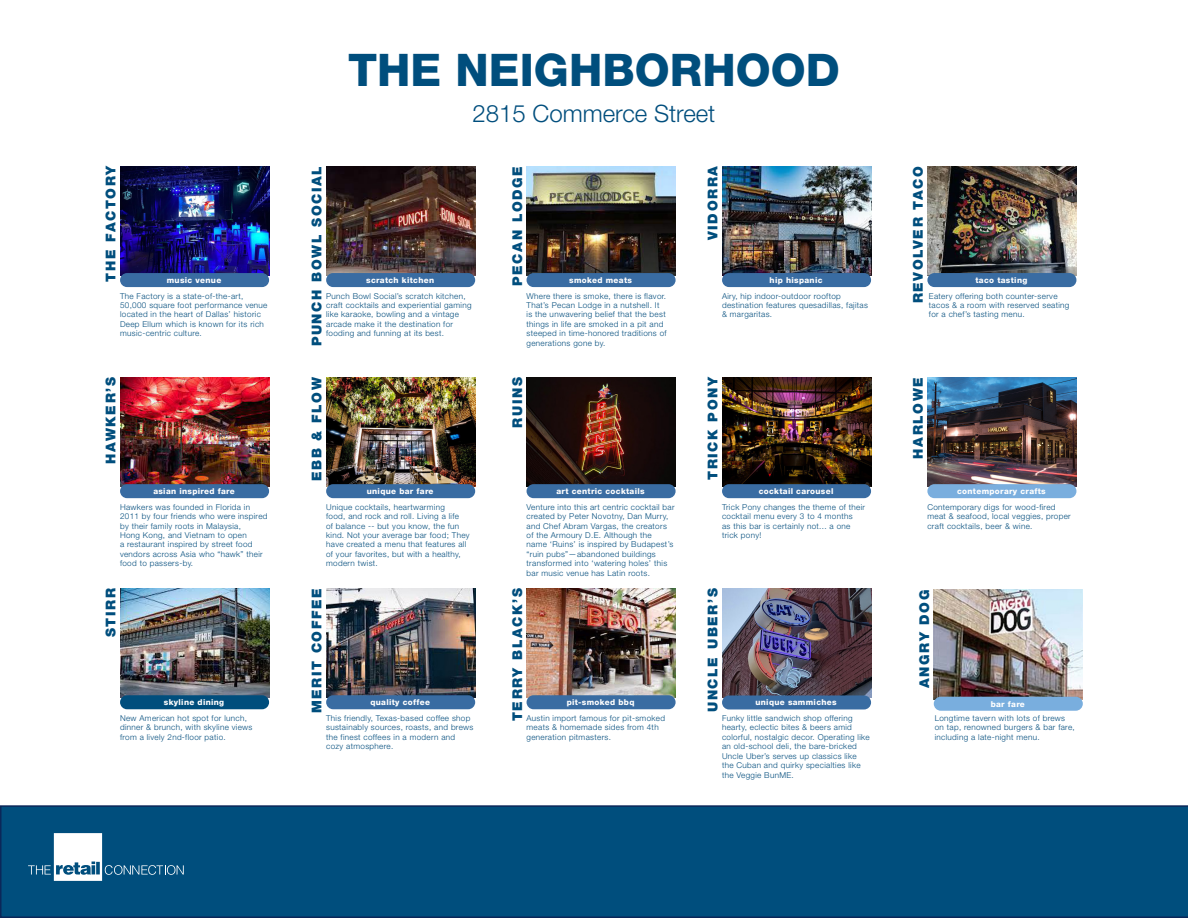
<style>
.page{position:relative;width:1188px;height:918px;background:#fff}
.page>*{position:absolute;margin:0;border:0;box-sizing:border-box;transform-origin:0 0}
.t1{font:800 45px "Helvetica Neue LT Std";color:#004e7d}
.t2{font:300 24px "Helvetica Neue LT Std";color:#004e7d}
.t3{font:900 13.5px "Helvetica Neue LT Std";letter-spacing:.12em;color:#004e7d}
.t4{font:300 8.1px/9.4px "Helvetica Neue LT Std";letter-spacing:.04em;color:#034d7d}
.t5{font:800 8.1px "Helvetica Neue LT Std";letter-spacing:.04em;color:#fff}
</style>
<div class="page">
<div style="left:0;top:805px;width:1188px;height:113px;background:#004e7d"></div>
<svg style="left:28px;top:833px;width:156px;height:48px"></svg>
<img style="left:120px;top:166px;width:149px;height:110px">
<img style="left:120px;top:377px;width:149px;height:110px">
<img style="left:120px;top:588px;width:149px;height:110px">
<img style="left:527px;top:166px;width:149px;height:110px">
<img style="left:527px;top:377px;width:149px;height:110px">
<img style="left:527px;top:588px;width:149px;height:110px">
<img style="left:326px;top:166px;width:149px;height:110px">
<img style="left:326px;top:377px;width:149px;height:110px">
<img style="left:326px;top:588px;width:149px;height:110px">
<img style="left:722px;top:166px;width:149px;height:110px">
<img style="left:722px;top:377px;width:149px;height:110px">
<img style="left:934px;top:590px;width:148px;height:109px">
<img style="left:927px;top:166px;width:149px;height:110px">
<img style="left:927px;top:377px;width:149px;height:110px">
<img style="left:722px;top:589px;width:149px;height:109px">
<div style="left:120px;top:273px;width:149px;height:14px;background:#396ca2;border-radius:7px"></div>
<div style="left:120px;top:484px;width:149px;height:14px;background:#396ca2;border-radius:7px"></div>
<div style="left:120px;top:695px;width:149px;height:14px;background:#004e7d;border-radius:7px"></div>
<div style="left:527px;top:273px;width:149px;height:14px;background:#396ca2;border-radius:7px"></div>
<div style="left:527px;top:484px;width:149px;height:14px;background:#396ca2;border-radius:7px"></div>
<div style="left:527px;top:695px;width:149px;height:14px;background:#396ca2;border-radius:7px"></div>
<div style="left:326px;top:273px;width:149px;height:14px;background:#396ca2;border-radius:7px"></div>
<div style="left:326px;top:484px;width:149px;height:14px;background:#396ca2;border-radius:7px"></div>
<div style="left:326px;top:695px;width:149px;height:14px;background:#396ca2;border-radius:7px"></div>
<div style="left:722px;top:273px;width:149px;height:14px;background:#396ca2;border-radius:7px"></div>
<div style="left:722px;top:484px;width:149px;height:14px;background:#396ca2;border-radius:7px"></div>
<div style="left:934px;top:697px;width:149px;height:14px;background:#79aede;border-radius:7px"></div>
<div style="left:927px;top:273px;width:149px;height:14px;background:#396ca2;border-radius:7px"></div>
<div style="left:927px;top:484px;width:149px;height:14px;background:#7aaede;border-radius:7px"></div>
<div style="left:722px;top:695px;width:149px;height:14px;background:#396ca2;border-radius:7px"></div>
<p class="t3" style="left:103px;top:282px;width:118px;rotate:-90deg">THE FACTORY</p>
<p class="t5" style="left:167px;top:275px;width:56px">music venue</p>
<p class="t4" style="left:120px;top:291px;width:149px">The Factory is a state-of-the-art, 50,000 square foot performance venue located in the heart of Dallas’ historic Deep Ellum which is known for its rich music-centric culture.</p>
<p class="t3" style="left:103px;top:464px;width:88px;rotate:-90deg">HAWKER’S</p>
<p class="t5" style="left:153px;top:486px;width:83px">asian inspired fare</p>
<p class="t4" style="left:120px;top:502px;width:149px">Hawkers was founded in Florida in<br>2011 by four friends who were inspired by their family roots in Malaysia,<br>Hong Kong, and Vietnam to open<br>a restaurant inspired by street food vendors across Asia who “hawk” their food to passers-by.</p>
<p class="t3" style="left:103px;top:637px;width:51px;rotate:-90deg">STIRR</p>
<p class="t5" style="left:164px;top:697px;width:62px">skyline dining</p>
<p class="t4" style="left:120px;top:713px;width:134px">New American hot spot for lunch, dinner &amp; brunch, with skyline views from a lively 2nd-floor patio.</p>
<p class="t1" style="left:348px;top:43px;width:493px">THE NEIGHBORHOOD</p>
<p class="t2" style="left:473px;top:99px;width:244px">2815 Commerce Street</p>
<p class="t3" style="left:309px;top:346px;width:182px;rotate:-90deg">PUNCH BOWL SOCIAL</p>
<p class="t3" style="left:309px;top:481px;width:106px;rotate:-90deg">EBB &amp; FLOW</p>
<p class="t5" style="left:366px;top:275px;width:70px">scratch kitchen</p>
<p class="t4" style="left:326px;top:291px;width:147px">Punch Bowl Social’s scratch kitchen, craft cocktails and experiential gaming like karaoke, bowling and a vintage arcade make it the destination for fooding and funning at its best.</p>
<p class="t5" style="left:367px;top:486px;width:68px">unique bar fare</p>
<p class="t4" style="left:326px;top:502px;width:145px">Unique cocktails, heartwarming<br>food, and rock and roll. Living a life<br>of balance -- but you know, the fun kind. Not your average bar food; They have created a menu that features all of your favorites, but with a healthy, modern twist.</p>
<p class="t3" style="left:509px;top:286px;width:121px;rotate:-90deg">PECAN LODGE</p>
<p class="t5" style="left:569px;top:275px;width:64px">smoked meats</p>
<p class="t4" style="left:527px;top:291px;width:142px">Where there is smoke, there is flavor.<br>That’s Pecan Lodge in a nutshell. It is the unwavering belief that the best things in life are smoked in a pit and steeped in time-honored traditions of generations gone by.</p>
<p class="t3" style="left:509px;top:428px;width:52px;rotate:-90deg">RUINS</p>
<p class="t5" style="left:556px;top:486px;width:90px">art centric cocktails</p>
<p class="t4" style="left:527px;top:502px;width:150px">Venture into this art centric cocktail bar created by Peter Novotny, Dan Murry, and Chef Abram Vargas, the creators of the Armoury D.E. Although the<br>name ‘Ruins’ is inspired by Budapest’s “ruin pubs”—abandoned buildings transformed into ‘watering holes’ this bar music venue has Latin roots.</p>
<p class="t3" style="left:705px;top:240px;width:76px;rotate:-90deg">VIDORRA</p>
<p class="t5" style="left:770px;top:275px;width:54px">hip hispanic</p>
<p class="t4" style="left:722px;top:291px;width:148px">Airy, hip indoor-outdoor rooftop destination features quesadillas, fajitas &amp; margaritas.</p>
<p class="t3" style="left:705px;top:480px;width:105px;rotate:-90deg">TRICK PONY</p>
<p class="t5" style="left:759px;top:486px;width:76px">cocktail carousel</p>
<p class="t4" style="left:722px;top:502px;width:145px">Trick Pony changes the theme of their cocktail menu every 3 to 4 months<br>as this bar is certainly not... a one trick pony!</p>
<p class="t3" style="left:910px;top:303px;width:139px;rotate:-90deg">REVOLVER TACO</p>
<p class="t5" style="left:976px;top:275px;width:53px">taco tasting</p>
<p class="t4" style="left:929px;top:291px;width:142px">Eatery offering both counter-serve tacos &amp; a room with reserved seating for a chef’s tasting menu.</p>
<p class="t3" style="left:910px;top:459px;width:83px;rotate:-90deg">HARLOWE</p>
<p class="t5" style="left:957px;top:486px;width:90px">contemporary crafts</p>
<p class="t4" style="left:927px;top:502px;width:145px">Contemporary digs for wood-fired meat &amp; seafood, local veggies, proper craft cocktails, beer &amp; wine.</p>
<p class="t3" style="left:309px;top:713px;width:127px;rotate:-90deg">MERIT COFFEE</p>
<p class="t5" style="left:370px;top:697px;width:61px">quality coffee</p>
<p class="t4" style="left:326px;top:713px;width:149px">This friendly, Texas-based coffee shop sustainably sources, roasts, and brews the finest coffees in a modern and cozy atmosphere.</p>
<p class="t3" style="left:509px;top:721px;width:134px;rotate:-90deg">TERRY BLACK’S</p>
<p class="t5" style="left:567px;top:697px;width:69px">pit-smoked bbq</p>
<p class="t4" style="left:527px;top:713px;width:140px">Austin import famous for pit-smoked meats &amp; homemade sides from 4th generation pitmasters.</p>
<p class="t3" style="left:705px;top:712px;width:125px;rotate:-90deg">UNCLE UBER’S</p>
<p class="t5" style="left:755px;top:698px;width:83px">unique sammiches</p>
<p class="t3" style="left:916px;top:688px;width:100px;rotate:-90deg">ANGRY DOG</p>
<p class="t5" style="left:991px;top:699px;width:36px">bar fare</p>
<p class="t4" style="left:722px;top:713px;width:149px">Funky little sandwich shop offering hearty, eclectic bites &amp; beers amid colorful, nostalgic decor. Operating like an old-school deli, the bare-bricked Uncle Uber’s serves up classics like the Cuban and quirky specialties like the Veggie BunME.</p>
<p class="t4" style="left:935px;top:713px;width:142px">Longtime tavern with lots of brews on tap, renowned burgers &amp; bar fare, including a late-night menu.</p>
</div>
